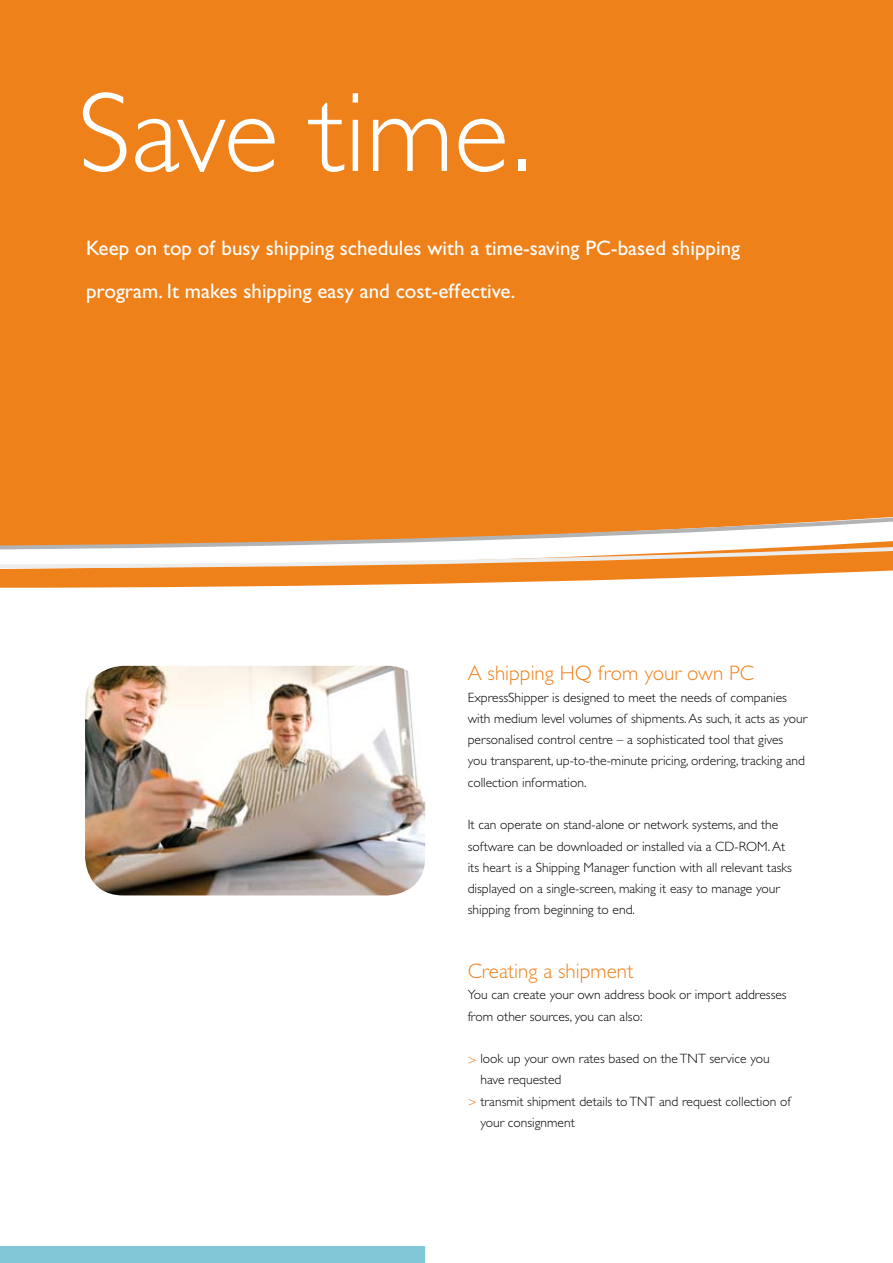
<style>
.page{position:relative;width:893px;height:1263px;background:#fff}
.page>*{position:absolute;margin:0;border:0;box-sizing:border-box;transform-origin:0 0}
.t1{font:300 114px "Gill Sans Std";color:#fff}
.t2{font:21px/42.5px "Gill Sans Std";color:#fff}
.t3{font:300 21px "Gill Sans Std";color:#ef811b}
.t4{font:300 13.5px/21.3px "Gill Sans Std";color:#000}
.s1{color:#ef811b}
</style>
<div class="page">
<div style="left:0;top:0;width:893px;height:404px;background:#ef811b"></div>
<svg style="left:0;top:568px;width:893px;height:20px;fill:#ef811b"></svg>
<div style="left:0;top:404px;width:893px;height:73px;background:#ef811b"></div>
<svg style="left:0;top:477px;width:893px;height:91px;fill:#ef811b"></svg>
<div style="left:0;top:1246px;width:425px;height:17px;background:#81c7d8"></div>
<img style="left:85px;top:666px;width:340px;height:229px">
<h1 class="t1" style="left:78px;top:69px;width:456px">Save time.</h1>
<h2 class="t2" style="left:86px;top:227px;width:655px">Keep on top of busy shipping schedules with a time-saving PC-based shipping program. It makes shipping easy and cost-effective.</h2>
<h2 class="t3" style="left:468px;top:661px;width:288px">A shipping HQ from your own PC</h2>
<p class="t4" style="left:468px;top:687px;width:341px">ExpressShipper is designed to meet the needs of companies with medium level volumes of shipments. As such, it acts as your personalised control centre – a sophisticated tool that gives<br>you transparent, up-to-the-minute pricing, ordering, tracking and collection information.</p>
<p class="t4" style="left:468px;top:814px;width:326px">It can operate on stand-alone or network systems, and the software can be downloaded or installed via a CD-ROM. At its heart is a Shipping Manager function with all relevant tasks displayed on a single-screen, making it easy to manage your shipping from beginning to end.</p>
<h2 class="t3" style="left:468px;top:959px;width:167px">Creating a shipment</h2>
<p class="t4" style="left:468px;top:984px;width:320px">You can create your own address book or import addresses from other sources, you can also:</p>
<p class="t4" style="left:468px;top:1048px;width:303px"><span class="s1">&gt;</span> look up your own rates based on the TNT service you</p>
<p class="t4" style="left:480px;top:1069px;width:82px">have requested</p>
<p class="t4" style="left:468px;top:1091px;width:324px"><span class="s1">&gt;</span> transmit shipment details to TNT and request collection of</p>
<p class="t4" style="left:480px;top:1112px;width:96px">your consignment</p>
</div>
